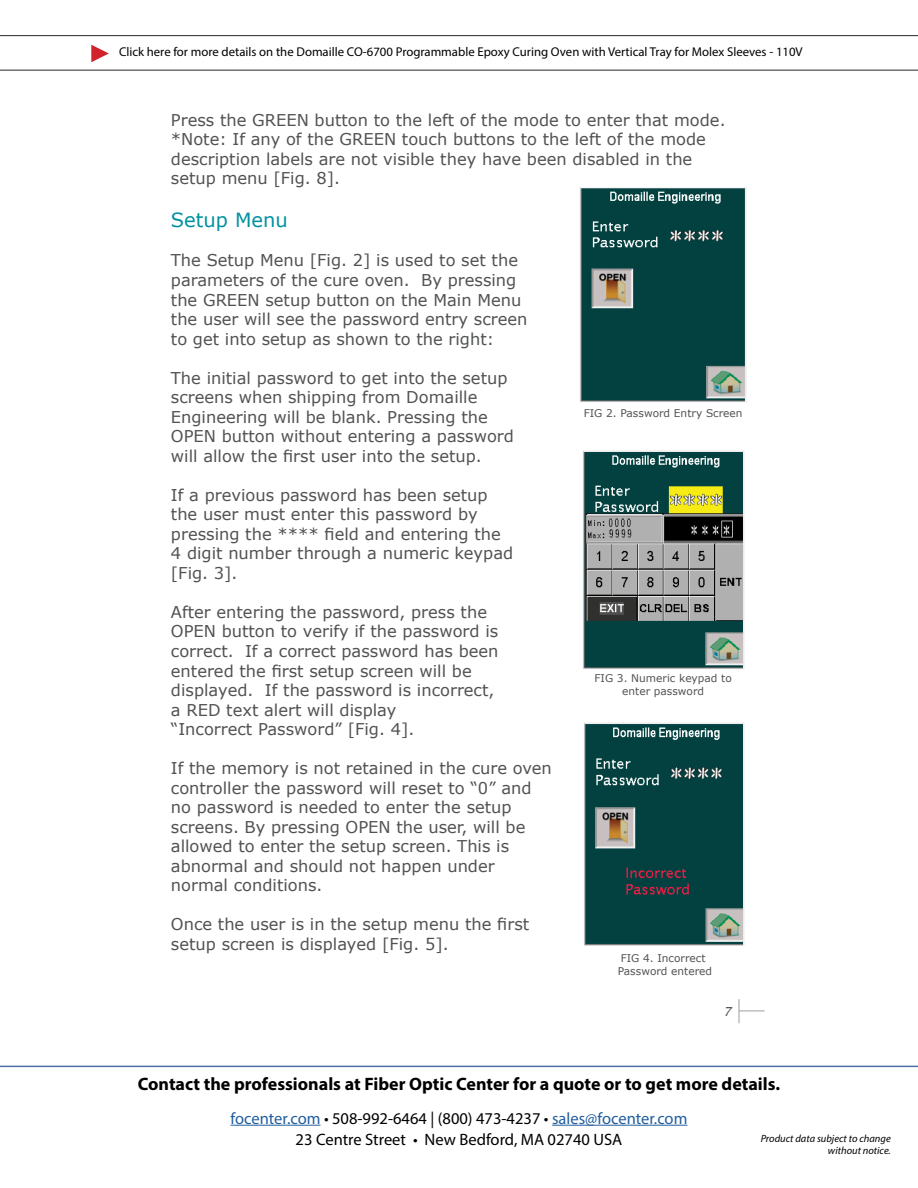
<style>
.page{position:relative;width:918px;height:1188px;background:#fff}
.page>*{position:absolute;margin:0;border:0;box-sizing:border-box;transform-origin:0 0}
.t1{font:19.5px "Verdana";color:#00929f}
.t2{font:700 18px "Myriad Pro";color:#000}
.t3{font:16.5px "Myriad Pro";color:#215e9e}
.t4{font:16.5px "Myriad Pro";color:#000}
.t5{font:16.2px/19.5px "Verdana";color:#515254}
.t6{font:italic 13.05px "Helvetica";color:#515254}
.t7{font:12.75px "Myriad Pro";color:#000}
.t8{font:10.65px/12.8px "Verdana";color:#515254;text-align:center}
.t9{font:italic 10.5px/12.6px "Myriad Pro";color:#000;text-align:right}
.s1{color:#000}
</style>
<div class="page">
<hr style="left:231px;top:1125px;width:90px;height:1px;background:#215e9e">
<hr style="left:552px;top:1125px;width:135px;height:1px;background:#215e9e">
<hr style="left:0;top:1066px;width:918px;height:1px;background:#4f70a8">
<hr style="left:0;top:70px;width:918px;height:1px;background:#262626">
<svg style="left:91px;top:45px;width:18px;height:17px"></svg>
<hr style="left:0;top:35px;width:918px;height:1px;background:#262626">
<svg style="left:739px;top:999px;width:26px;height:24px"></svg>
<img style="left:580px;top:187px;width:167px;height:215px">
<img style="left:583px;top:451px;width:161px;height:219px">
<img style="left:584px;top:723px;width:160px;height:223px">
<p class="t7" style="left:119px;top:44px;width:685px">Click here for more details on the Domaille CO-6700 Programmable Epoxy Curing Oven with Vertical Tray for Molex Sleeves - 110V</p>
<p class="t5" style="left:171px;top:110px;width:556px">Press the GREEN button to the left of the mode to enter that mode. *Note: If any of the GREEN touch buttons to the left of the mode description labels are not visible they have been disabled in the setup menu [Fig. 8].</p>
<p class="t1" style="left:171px;top:208px;width:118px">Setup Menu</p>
<p class="t5" style="left:171px;top:251px;width:358px">The Setup Menu [Fig. 2] is used to set the parameters of the cure oven. By pressing the GREEN setup button on the Main Menu the user will see the password entry screen to get into setup as shown to the right:</p>
<p class="t5" style="left:171px;top:368px;width:345px">The initial password to get into the setup screens when shipping from Domaille Engineering will be blank. Pressing the OPEN button without entering a password will allow the first user into the setup.</p>
<p class="t5" style="left:171px;top:485px;width:344px">If a previous password has been setup the user must enter this password by pressing the **** field and entering the<br>4 digit number through a numeric keypad [Fig. 3].</p>
<p class="t5" style="left:171px;top:603px;width:329px">After entering the password, press the OPEN button to verify if the password is correct. If a correct password has been entered the first setup screen will be displayed. If the password is incorrect, a RED text alert will display<br>“Incorrect Password” [Fig. 4].</p>
<p class="t5" style="left:171px;top:759px;width:383px">If the memory is not retained in the cure oven controller the password will reset to “0” and no password is needed to enter the setup screens. By pressing OPEN the user, will be allowed to enter the setup screen. This is abnormal and should not happen under normal conditions.</p>
<p class="t5" style="left:171px;top:915px;width:360px">Once the user is in the setup menu the first setup screen is displayed [Fig. 5].</p>
<p class="t8" style="left:584px;top:407px;width:160px">FIG 2. Password Entry Screen</p>
<p class="t8" style="left:594px;top:672px;width:139px">FIG 3. Numeric keypad to enter password</p>
<p class="t8" style="left:618px;top:952px;width:96px;text-align:left">FIG 4. Incorrect<br>Password entered</p>
<p class="t6" style="left:724px;top:1001px;width:9px">7</p>
<p class="t2" style="left:138px;top:1072px;width:644px">Contact the professionals at Fiber Optic Center for a quote or to get more details.</p>
<p class="t3" style="left:231px;top:1108px;width:458px">focenter.com <span class="s1">• 508-992-6464 | (800) 473-4237 •</span> sales@focenter.com</p>
<p class="t4" style="left:296px;top:1129px;width:328px">23 Centre Street • New Bedford, MA 02740 USA</p>
<p class="t9" style="left:761px;top:1132px;width:132px">Product data subject to change without notice.</p>
</div>
